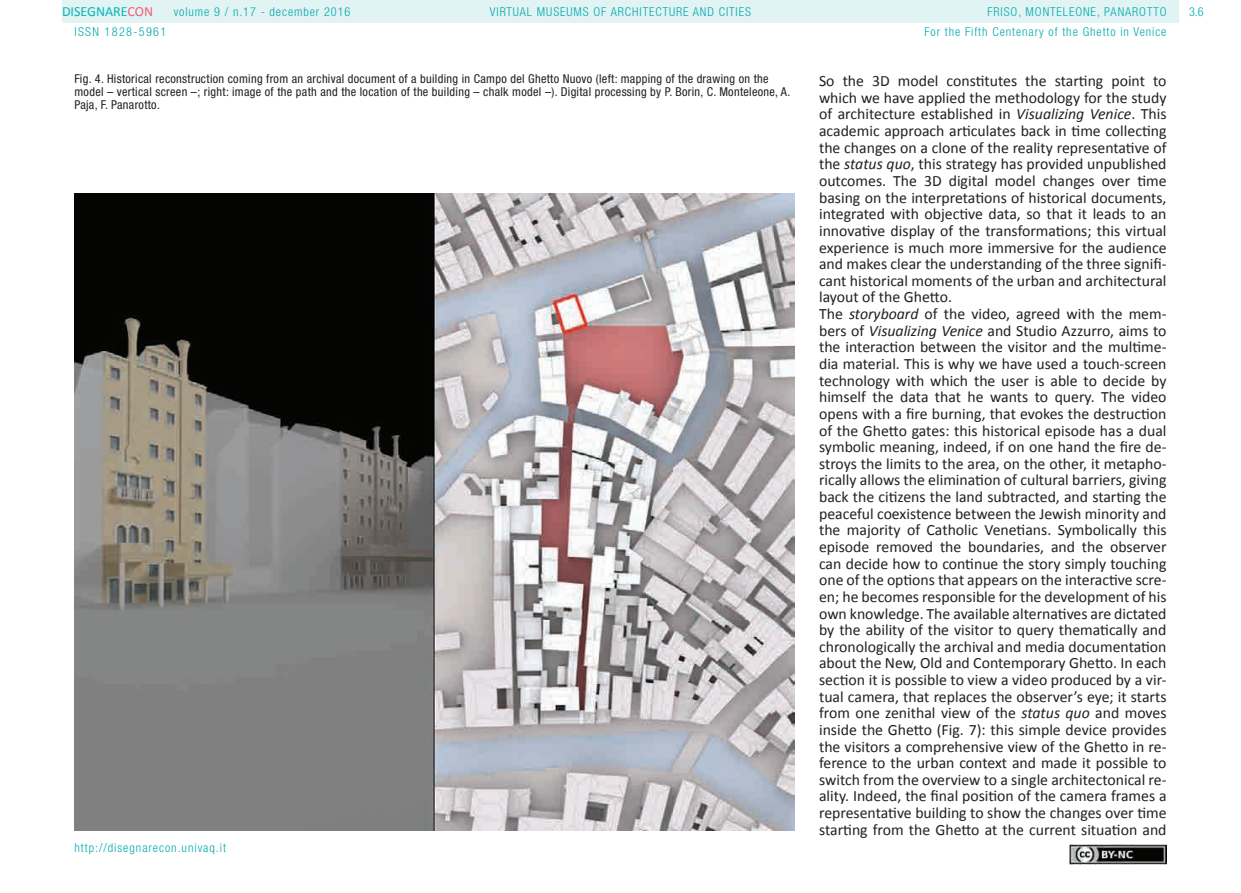
<style>
.page{position:relative;width:1241px;height:893px;background:#fff}
.page>*{position:absolute;margin:0;border:0;box-sizing:border-box;transform-origin:0 0}
.t1{font:15.75px/16.6px "Calibri";color:#231f20}
.t2{font:14px "Calibri";color:#03b6b9}
.t3{font:condensed 12.25px/13.1px "Helvetica Neue LT Std";letter-spacing:.025em;color:#231f20}
.t4{font:300 condensed 12.25px/19.4px "Helvetica Neue LT Std";letter-spacing:.075em;color:#00aaad}
.t5{font:300 condensed 12.25px "Helvetica Neue LT Std";letter-spacing:.11em;color:#00aaad}
.s1{color:#f06175}
.s2{font-style:italic}
</style>
<div class="page">
<div style="left:62px;top:0;width:1116px;height:23px;background:#e2f3f4"></div>
<img style="left:1069px;top:845px;width:97px;height:19px">
<img style="left:74px;top:194px;width:720px;height:637px">
<p class="t2" style="left:62px;top:3px;width:93px">DISEGNARE<span class="s1">CON</span></p>
<p class="t4" style="left:987px;top:2px;width:7px">FRISO</p>
<p class="t4" style="left:1018px;top:2px;width:16px">, MONTELEONE</p>
<p class="t4" style="left:174px;top:2px;width:178px">volume 9 / n.17 - december 2016</p>
<p class="t4" style="left:490px;top:2px;width:262px">virtual museums of architecture and cities</p>
<p class="t4" style="left:1188px;top:2px;width:16px">3.6</p>
<p class="t4" style="left:924px;top:2px;width:243px;text-indent:172px">, PANAROTTO<br>For the Fifth Centenary of the Ghetto in Venice</p>
<p class="t4" style="left:74px;top:21px;width:7px">ISSN</p>
<p class="t5" style="left:105px;top:24px;width:63px">1828-5961</p>
<p class="t3" style="left:74px;top:72px;width:717px">Fig. 4. Historical reconstruction coming from an archival document of a building in Campo del Ghetto Nuovo (left: mapping of the drawing on the model – vertical screen –; right: image of the path and the location of the building – chalk model –). Digital processing by P. Borin, C. Monteleone, A.<br>Paja, F. Panarotto.</p>
<p class="t1" style="left:819px;top:73px;width:349px">So the 3D model constitutes the starting point to which we have applied the methodology for the study of architecture established in <span class="s2">Visualizing Venice</span>. This academic approach articulates back in time collecting the changes on a clone of the reality representative of the <span class="s2">status quo</span>, this strategy has provided unpublished outcomes. The 3D digital model changes over time basing on the interpretations of historical documents, integrated with objective data, so that it leads to an innovative display of the transformations; this virtual experience is much more immersive for the audience and makes clear the understanding of the three signifi&shy;cant historical moments of the urban and architectural layout of the Ghetto.<br>The <span class="s2">storyboard</span> of the video, agreed with the mem&shy;bers of <span class="s2">Visualizing Venice</span> and Studio Azzurro, aims to the interaction between the visitor and the multime&shy;dia material. This is why we have used a touch-screen technology with which the user is able to decide by himself the data that he wants to query. The video opens with a fire burning, that evokes the destruction of the Ghetto gates: this historical episode has a dual symbolic meaning, indeed, if on one hand the fire de&shy;stroys the limits to the area, on the other, it metapho&shy;rically allows the elimination of cultural barriers, giving back the citizens the land subtracted, and starting the peaceful coexistence between the Jewish minority and the majority of Catholic Venetians. Symbolically this episode removed the boundaries, and the observer can decide how to continue the story simply touching one of the options that appears on the interactive scre&shy;en; he becomes responsible for the development of his own knowledge. The available alternatives are dictated by the ability of the visitor to query thematically and chronologically the archival and media documentation about the New, Old and Contemporary Ghetto. In each section it is possible to view a video produced by a vir&shy;tual camera, that replaces the observer’s eye; it starts from one zenithal view of the <span class="s2">status quo</span> and moves inside the Ghetto (Fig. 7): this simple device provides the visitors a comprehensive view of the Ghetto in re&shy;ference to the urban context and made it possible to switch from the overview to a single architectonical re&shy;ality. Indeed, the final position of the camera frames a representative building to show the changes over time starting from the Ghetto at the current situation and</p>
<p class="t4" style="left:74px;top:838px;width:153px">http://disegnarecon.univaq.it</p>
</div>
